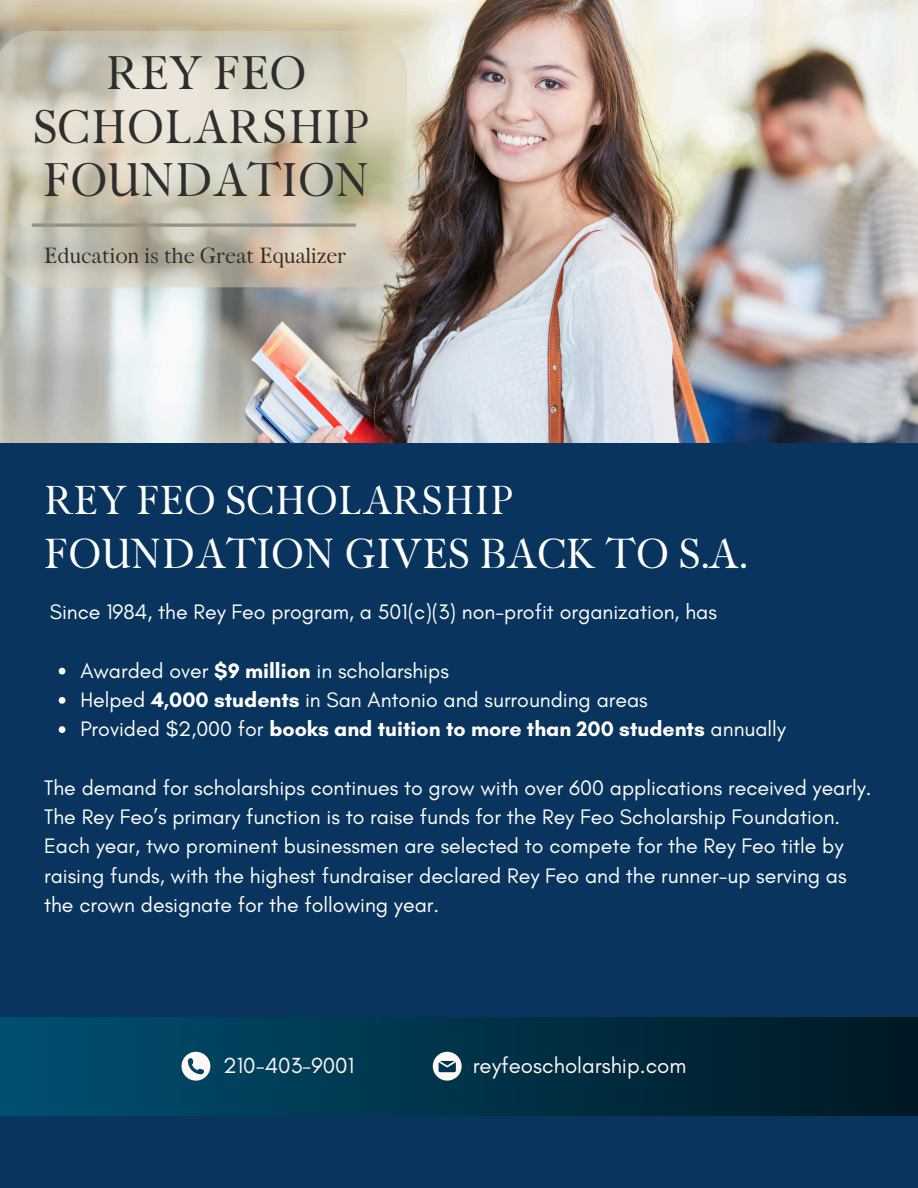
<style>
.page{position:relative;width:918px;height:1188px;background:#09345e}
.page>*{position:absolute;margin:0;border:0;box-sizing:border-box;transform-origin:0 0}
.t1{font:44.85px/53.7px "Faraz";color:#2e2e2e;text-align:center}
.t2{font:39.9px "Faraz";color:#fff}
.t3{font:38.4px "Faraz";color:#fff}
.t4{font:22.2px "Glacial Indifference";color:#fff7f5}
.t5{font:21.3px/29.2px "Glacial Indifference";color:#fff}
.t6{font:700 21.3px "Glacial Indifference";color:#fff}
.t7{font:20.85px "Faraz";color:#2e2e2e}
.s1{font-weight:700}
.s2{font-weight:400}
</style>
<div class="page">
<img style="left:0;top:0;width:918px;height:443px">
<div style="left:0;top:1017px;width:918px;height:98px;background:linear-gradient(to right,#004f71,#001823)"></div>
<svg style="left:182px;top:1052px;width:28px;height:29px"></svg>
<svg style="left:433px;top:1052px;width:29px;height:29px"></svg>
<svg style="left:0;top:31px;width:407px;height:256px;background:#cfc9b8"></svg>
<svg style="left:59px;top:668px;width:6px;height:7px"></svg>
<svg style="left:59px;top:697px;width:6px;height:7px"></svg>
<svg style="left:59px;top:726px;width:6px;height:7px"></svg>
<h1 class="t1" style="left:33px;top:47px;width:338px">REY FEO<br>SCHOLARSHIP<br>FOUNDATION</h1>
<p class="t7" style="left:44px;top:243px;width:303px">Education is the Great Equalizer</p>
<p class="t3" style="left:44px;top:478px;width:470px">REY FEO SCHOLARSHIP</p>
<p class="t2" style="left:44px;top:530px;width:704px">FOUNDATION GIVES BACK TO S.A.</p>
<h2 class="t5" style="left:50px;top:597px;width:669px">Since 1984, the Rey Feo program, a 501(c)(3) non-profit organization, has</h2>
<p class="t5" style="left:80px;top:656px;width:370px">Awarded over <span class="s1">$9 million</span> in scholarships</p>
<p class="t5" style="left:80px;top:685px;width:569px">Helped <span class="s1">4,000 students</span> in San Antonio and surrounding areas</p>
<p class="t6" style="left:80px;top:716px;width:707px"><span class="s2">Provided $2,000 for</span> books and tuition to more than 200 students <span class="s2">annually</span></p>
<p class="t5" style="left:44px;top:773px;width:829px">The demand for scholarships continues to grow with over 600 applications received yearly.<br>The Rey Feo’s primary function is to raise funds for the Rey Feo Scholarship Foundation.<br>Each year, two prominent businessmen are selected to compete for the Rey Feo title by raising funds, with the highest fundraiser declared Rey Feo and the runner-up serving as the crown designate for the following year.</p>
<p class="t4" style="left:223px;top:1052px;width:132px">210-403-9001</p>
<p class="t4" style="left:473px;top:1052px;width:215px">reyfeoscholarship.com</p>
</div>
